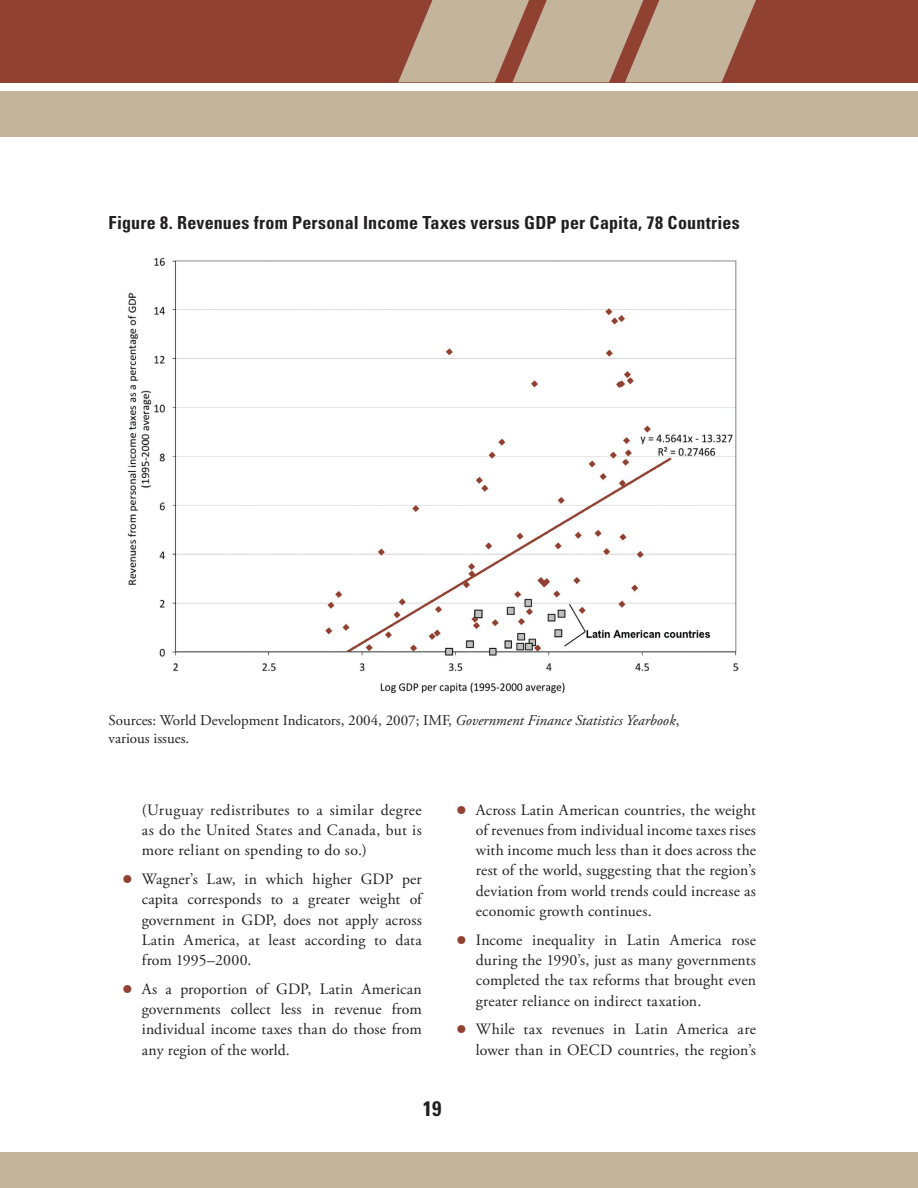
<style>
.page{position:relative;width:918px;height:1188px;background:#fff}
.page>*{position:absolute;margin:0;border:0;box-sizing:border-box;transform-origin:0 0}
.t1{font:700 condensed 21px "Univers LT Std";color:#231f20}
.Figure_title{font:700 condensed 18px "Univers LT Std";letter-spacing:.01em;color:#231f20}
.Bulleted_List{font:15.75px/20.2px "Adobe Garamond Pro";letter-spacing:.015em;color:#231f20;text-align:justify}
.source_note{font:15px/18px "Adobe Garamond Pro";color:#231f20}
.s1{font-style:italic}
.s2{font-family:"Clarendon";font-size:24px;color:#914132}
</style>
<div class="page">
<div style="left:0;top:0;width:918px;height:82px;background:#914132"></div>
<div style="left:0;top:92px;width:918px;height:45px;background:#c3b49b"></div>
<svg style="left:398px;top:0;width:358px;height:82px"></svg>
<div style="left:0;top:1153px;width:918px;height:35px;background:#c3b49b"></div>
<img style="left:127px;top:257px;width:612px;height:437px">
<p class="Figure_title" style="left:109px;top:212px;width:633px">Figure 8. Revenues from Personal Income Taxes versus GDP per Capita, 78 Countries</p>
<p class="source_note" style="left:109px;top:712px;width:572px">Sources: World Development Indicators, 2004, 2007; IMF, <span class="s1">Government Finance Statistics Yearbook</span>, various issues.</p>
<p class="Bulleted_List" style="left:142px;top:800px;width:282px">(Uruguay redistributes to a similar degree as do the United States and Canada, but is more reliant on spending to do so.)</p>
<p class="Bulleted_List" style="left:142px;top:869px;width:282px;text-indent:-20px"><span class="s2">•</span> Wagner’s Law, in which higher GDP per capita corresponds to a greater weight of government in GDP, does not apply across Latin America, at least according to data from 1995–2000.</p>
<p class="Bulleted_List" style="left:142px;top:979px;width:282px;text-indent:-20px"><span class="s2">•</span> As a proportion of GDP, Latin American governments collect less in revenue from individual income taxes than do those from any region of the world.</p>
<p class="Bulleted_List" style="left:476px;top:800px;width:282px;text-indent:-20px"><span class="s2">•</span> Across Latin American countries, the weight of revenues from individual income taxes rises with income much less than it does across the rest of the world, suggesting that the region’s deviation from world trends could increase as economic growth continues.</p>
<p class="Bulleted_List" style="left:476px;top:930px;width:282px;text-indent:-20px"><span class="s2">•</span> Income inequality in Latin America rose during the 1990’s, just as many governments completed the tax reforms that brought even greater reliance on indirect taxation.</p>
<p class="Bulleted_List" style="left:456px;top:1020px;width:302px;text-align:right"><span class="s2">•</span> While tax revenues in Latin America are lower than in OECD countries, the region’s</p>
<h1 class="t1" style="left:423px;top:1095px;width:20px">19</h1>
</div>
